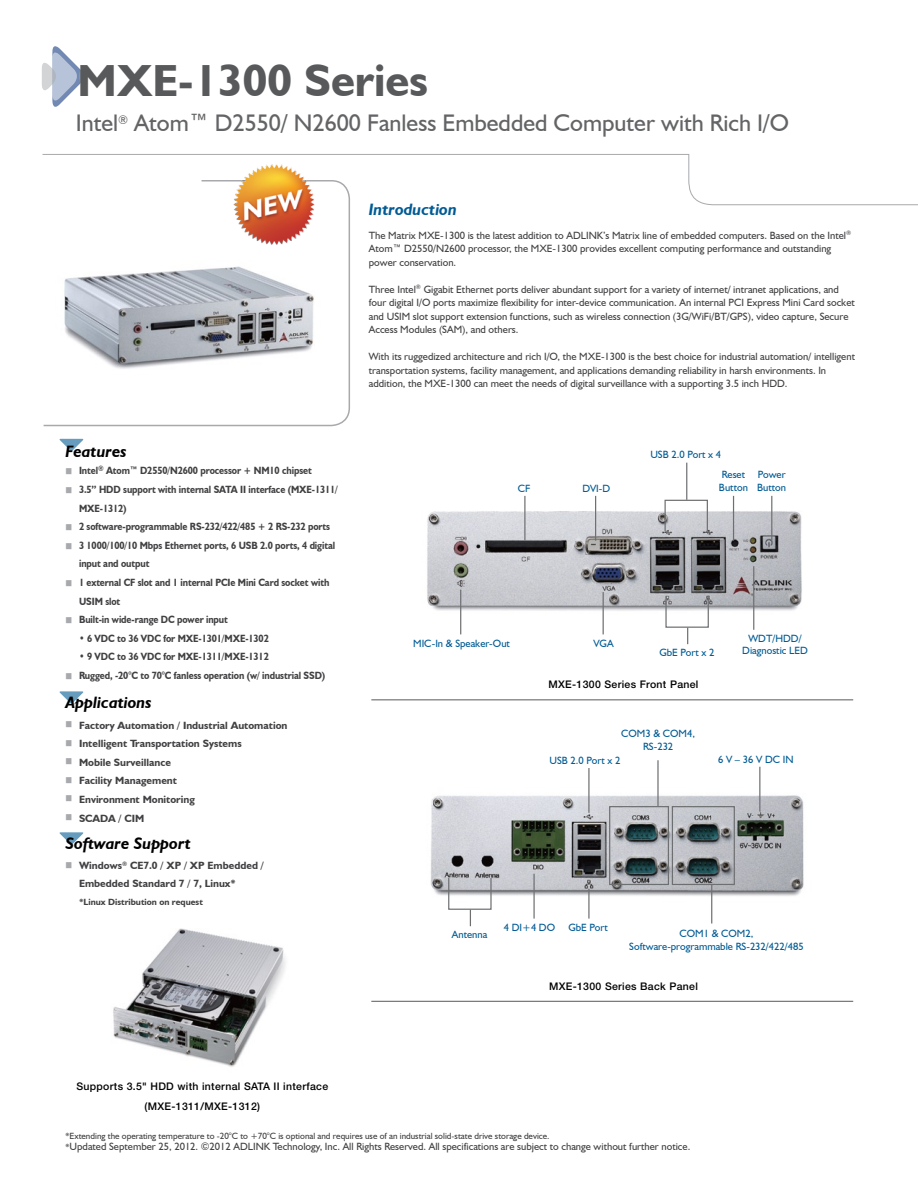
<style>
.page{position:relative;width:918px;height:1188px;background:#fff}
.page>*{position:absolute;margin:0;border:0;box-sizing:border-box;transform-origin:0 0}
.t1{font:700 45px "Humanist 521 BT";color:#58595b}
.t2{font:24px "Humanist 521 BT";color:#636466}
.t3{font:italic 700 16.5px "Humanist 521 BT";color:#000}
.t4{font:italic 700 16.5px "Humanist 521 BT";color:#005b94}
.t5{font:10.5px/13.5px "Humanist 521 BT";color:#414042}
.t6{font:700 10.5px/18.6px "Humanist 521 BT";letter-spacing:-.01em;color:#414042;scale:.9 1}
.t7{font:700 10.5px/18px "Humanist 521 BT";letter-spacing:-.01em;color:#414042}
.t8{font:10.5px/12.6px "Humanist 521 BT";color:#005b94;text-align:center}
.t9{font:500 10.5px/19.5px "Helvetica Neue LT Std";letter-spacing:.03em;color:#000;text-align:center}
.t10{font:9px "Humanist 521 BT";color:#414042}
.t11{font:700 9px "Humanist 521 BT";color:#414042}
.s1{font-family:"Koz Min Pro";font-weight:400;font-size:7.5px;color:#a7a9ac}
.s2{font-size:9px}
</style>
<div class="page">
<svg style="left:42px;top:154px;width:875px;height:52px"></svg>
<img style="left:427px;top:499px;width:375px;height:120px">
<img style="left:430px;top:788px;width:374px;height:117px">
<svg style="left:42px;top:46px;width:45px;height:61px"></svg>
<img style="left:113px;top:928px;width:173px;height:139px">
<svg style="left:59px;top:439px;width:25px;height:12px"></svg>
<svg style="left:42px;top:179px;width:309px;height:248px"></svg>
<svg style="left:59px;top:691px;width:25px;height:13px"></svg>
<svg style="left:59px;top:832px;width:25px;height:13px"></svg>
<hr style="left:686px;top:463px;width:1px;height:37px;background:#6d6f71">
<svg style="left:687px;top:628px;width:1px;height:16px"></svg>
<svg style="left:470px;top:910px;width:1px;height:16px"></svg>
<hr style="left:524px;top:496px;width:2px;height:45px;background:#6d6f71">
<hr style="left:595px;top:496px;width:1px;height:45px;background:#6d6f71">
<hr style="left:759px;top:767px;width:1px;height:45px;background:#6d6f71">
<hr style="left:588px;top:768px;width:2px;height:45px;background:#6d6f71">
<hr style="left:733px;top:496px;width:1px;height:45px;background:#6d6f71">
<hr style="left:771px;top:496px;width:1px;height:45px;background:#6d6f71">
<hr style="left:753px;top:566px;width:1px;height:64px;background:#6d6f71">
<hr style="left:603px;top:592px;width:1px;height:42px;background:#6d6f71">
<hr style="left:533px;top:874px;width:2px;height:45px;background:#6d6f71">
<hr style="left:588px;top:889px;width:2px;height:30px;background:#6d6f71">
<hr style="left:460px;top:590px;width:1px;height:44px;background:#6d6f71">
<div style="left:665px;top:500px;width:43px;height:32px;border:1px solid #6d6f71"></div>
<div style="left:665px;top:595px;width:44px;height:33px;border:1px solid #6d6f71"></div>
<div style="left:448px;top:877px;width:44px;height:33px;border:1px solid #6d6f71"></div>
<hr style="left:657px;top:760px;width:2px;height:46px;background:#6d6f71">
<hr style="left:711px;top:884px;width:1px;height:40px;background:#6d6f71">
<div style="left:609px;top:806px;width:60px;height:79px;border:1px solid #6d6f71"></div>
<div style="left:672px;top:806px;width:63px;height:79px;border:1px solid #6d6f71"></div>
<hr style="left:371px;top:699px;width:482px;height:1px;background:#58595b">
<hr style="left:371px;top:1001px;width:482px;height:1px;background:#58595b">
<img style="left:55px;top:260px;width:271px;height:114px">
<img style="left:231px;top:162px;width:86px;height:86px">
<h1 class="t1" style="left:78px;top:53px;width:352px">MXE-1300 Series</h1>
<h2 class="t2" style="left:76px;top:108px;width:715px">Intel<sup>®</sup> Atom™ D2550/ N2600 Fanless Embedded Computer with Rich I/O</h2>
<h3 class="t3" style="left:66px;top:441px;width:63px">Features</h3>
<p class="t6" style="left:66px;top:461px;width:275px"><span class="s1">■</span> Intel<sup>®</sup> Atom™ D2550/N2600 processor + NM10 chipset</p>
<p class="t6" style="left:79px;top:480px;width:289px;text-indent:-13px"><span class="s1">■</span> 3.5” HDD support with internal SATA II interface (MXE-1311/<br>MXE-1312)</p>
<p class="t6" style="left:66px;top:517px;width:295px"><span class="s1">■</span> 2 software-programmable RS-232/422/485 + 2 RS-232 ports</p>
<p class="t6" style="left:79px;top:536px;width:286px;text-indent:-13px"><span class="s1">■</span> 3 1000/100/10 Mbps Ethernet ports, 6 USB 2.0 ports, 4 digital input and output</p>
<p class="t6" style="left:79px;top:573px;width:280px;text-indent:-13px"><span class="s1">■</span> 1 external CF slot and 1 internal PCIe Mini Card socket with<br>USIM slot</p>
<p class="t6" style="left:66px;top:610px;width:182px"><span class="s1">■</span> Built-in wide-range DC power input</p>
<p class="t6" style="left:79px;top:629px;width:212px">• 6 VDC to 36 VDC for MXE-1301/MXE-1302</p>
<p class="t6" style="left:79px;top:647px;width:212px">• 9 VDC to 36 VDC for MXE-1311/MXE-1312</p>
<p class="t6" style="left:66px;top:666px;width:290px"><span class="s1">■</span> Rugged, -20°C to 70°C fanless operation (w/ industrial SSD)</p>
<h3 class="t3" style="left:66px;top:693px;width:87px">Applications</h3>
<p class="t7" style="left:66px;top:716px;width:223px"><span class="s1">■</span> Factory Automation / Industrial Automation</p>
<p class="t7" style="left:66px;top:734px;width:178px"><span class="s1">■</span> Intelligent Transportation Systems</p>
<p class="t7" style="left:66px;top:753px;width:107px"><span class="s1">■</span> Mobile Surveillance</p>
<p class="t7" style="left:66px;top:772px;width:113px"><span class="s1">■</span> Facility Management</p>
<p class="t7" style="left:66px;top:790px;width:131px"><span class="s1">■</span> Environment Monitoring</p>
<p class="t7" style="left:66px;top:809px;width:80px"><span class="s1">■</span> SCADA / CIM</p>
<h3 class="t3" style="left:66px;top:833px;width:127px">Software Support</h3>
<p class="t7" style="left:79px;top:857px;width:186px;text-indent:-14px"><span class="s1">■</span> Windows<sup>®</sup> CE7.0 / XP / XP Embedded /<br>Embedded Standard 7 / 7, Linux*</p>
<p class="t11" style="left:79px;top:897px;width:125px">*Linux Distribution on request</p>
<h3 class="t4" style="left:369px;top:199px;width:89px">Introduction</h3>
<p class="t5" style="left:369px;top:228px;width:484px">The Matrix MXE-1300 is the latest addition to ADLINK’s Matrix line of embedded computers. Based on the Intel<sup>®<br></sup>Atom™ D2550/N2600 processor, the MXE-1300 provides excellent computing performance and outstanding power conservation.</p>
<p class="t5" style="left:369px;top:282px;width:488px">Three Intel<sup>®</sup> Gigabit Ethernet ports deliver abundant support for a variety of internet/ intranet applications, and four digital I/O ports maximize flexibility for inter-device communication. An internal PCI Express Mini Card socket and USIM slot support extension functions, such as wireless connection (3G/WiFi/BT/GPS), video capture, Secure Access Modules (SAM), and others.</p>
<p class="t5" style="left:369px;top:349px;width:488px">With its ruggedized architecture and rich I/O, the MXE-1300 is the best choice for industrial automation/ intelligent transportation systems, facility management, and applications demanding reliability in harsh environments. In addition, the MXE-1300 can meet the needs of digital surveillance with a supporting 3.5 inch HDD.</p>
<p class="t8" style="left:650px;top:448px;width:72px">USB 2.0 Port x 4</p>
<p class="t8" style="left:719px;top:468px;width:30px;text-align:left">Reset<br>Button</p>
<p class="t8" style="left:758px;top:468px;width:29px">Power</p>
<p class="t8" style="left:518px;top:482px;width:14px">CF</p>
<p class="t8" style="left:582px;top:482px;width:29px">DVI-D</p>
<p class="t8" style="left:757px;top:481px;width:30px">Button</p>
<p class="t8" style="left:413px;top:637px;width:98px">MIC-In &amp; Speaker-Out</p>
<p class="t8" style="left:593px;top:637px;width:22px">VGA</p>
<p class="t8" style="left:749px;top:631px;width:55px">WDT/HDD/</p>
<p class="t8" style="left:659px;top:646px;width:57px">GbE Port x 2</p>
<p class="t8" style="left:742px;top:644px;width:67px">Diagnostic LED</p>
<p class="t9" style="left:549px;top:674px;width:152px">MXE-1300 Series Front Panel</p>
<p class="t8" style="left:621px;top:727px;width:75px">COM3 &amp; COM4,<br>RS-232</p>
<p class="t8" style="left:549px;top:754px;width:72px">USB 2.0 Port x 2</p>
<p class="t8" style="left:718px;top:753px;width:77px">6 V – 36 V DC IN</p>
<p class="t8" style="left:452px;top:928px;width:37px">Antenna</p>
<p class="t8" style="left:504px;top:921px;width:53px">4 DI+4 DO</p>
<p class="t8" style="left:568px;top:921px;width:41px">GbE Port</p>
<p class="t8" style="left:629px;top:927px;width:176px">COM1 &amp; COM2,<br>Software-programmable RS-232/422/485</p>
<p class="t9" style="left:549px;top:976px;width:150px">MXE-1300 Series Back Panel</p>
<p class="t9" style="left:76px;top:1077px;width:253px">Supports 3.5" HDD with internal SATA II interface (MXE-1311/MXE-1312)</p>
<p class="t10" style="left:66px;top:1131px;width:486px">*Extending the operating temperature to -20°C to +70°C is optional and requires use of an industrial solid-state drive storage device.</p>
<p class="t5" style="left:66px;top:1140px;width:626px"><span class="s2">*</span>Updated September 25, 2012. ©2012 ADLINK Technology, Inc. All Rights Reserved. All specifications are subject to change without further notice.</p>
</div>
